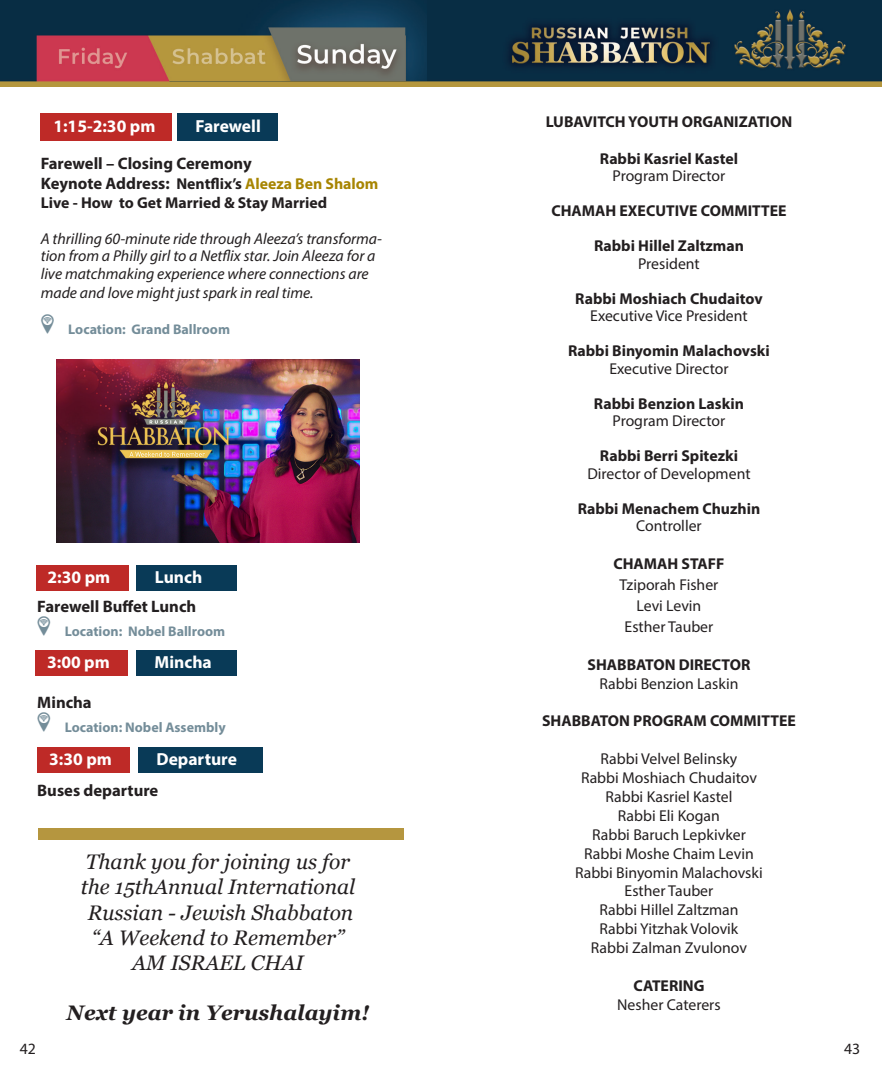
<style>
.page{position:relative;width:882px;height:1071px;background:#fff}
.page>*{position:absolute;margin:0;border:0;box-sizing:border-box;transform-origin:0 0}
.t1{font:italic 21px "Georgia";color:#231f20}
.t2{font:italic 700 21px "Georgia";color:#231f20}
.t3{font:700 17.5px "Myriad Pro";color:#fff}
.t4{font:700 16.62px "Myriad Pro";color:#231f20}
.t5{font:15.75px/18.9px "Myriad Pro";color:#231f20;text-align:center}
.t6{font:700 15.75px "Myriad Pro";color:#231f20}
.t7{font:italic 15.75px/18px "Myriad Pro";color:#231f20}
.t8{font:700 14px "Myriad Pro";color:#748d99}
.s1{font-size:15.75px}
.s2{font-size:15.75px;color:#a78502}
</style>
<div class="page">
<img style="left:0;top:0;width:427px;height:87px">
<div style="left:36px;top:565px;width:92px;height:26px;background:#be2a27"></div>
<div style="left:137px;top:565px;width:100px;height:26px;background:#093a57"></div>
<div style="left:35px;top:650px;width:93px;height:26px;background:#be2a27"></div>
<div style="left:136px;top:650px;width:100px;height:26px;background:#093a57"></div>
<div style="left:38px;top:828px;width:365px;height:12px;background:#b5963f"></div>
<div style="left:37px;top:747px;width:93px;height:26px;background:#be2a27"></div>
<div style="left:138px;top:747px;width:125px;height:26px;background:#093a57"></div>
<div style="left:41px;top:114px;width:131px;height:27px;background:#be2a27"></div>
<div style="left:177px;top:114px;width:100px;height:27px;background:#093a57"></div>
<img style="left:56px;top:359px;width:304px;height:183px">
<img style="left:427px;top:0;width:455px;height:87px">
<p class="t3" style="left:53px;top:115px;width:104px">1:15-2:30 pm</p>
<p class="t3" style="left:196px;top:115px;width:67px">Farewell</p>
<p class="t4" style="left:41px;top:152px;width:213px">Farewell – Closing Ceremony</p>
<p class="t4" style="left:41px;top:172px;width:339px">Keynote Address: <span class="s1">Nentflix’s</span> <span class="s2">Aleeza Ben Shalom</span></p>
<p class="t6" style="left:41px;top:192px;width:288px">Live - How to Get Married &amp; Stay Married</p>
<p class="t7" style="left:41px;top:229px;width:343px">A thrilling 60-minute ride through Aleeza’s transforma&shy;tion from a Philly girl to a Netflix star. Join Aleeza for a live matchmaking experience where connections are made and love might just spark in real time.</p>
<p class="t8" style="left:68px;top:320px;width:163px">Location: Grand Ballroom</p>
<p class="t3" style="left:48px;top:566px;width:64px">2:30 pm</p>
<p class="t3" style="left:155px;top:566px;width:49px">Lunch</p>
<p class="t4" style="left:37px;top:595px;width:161px">Farewell Buffet Lunch</p>
<p class="t8" style="left:65px;top:622px;width:162px">Location: Nobel Ballroom</p>
<p class="t3" style="left:47px;top:651px;width:64px">3:00 pm</p>
<p class="t3" style="left:155px;top:651px;width:59px">Mincha</p>
<p class="t4" style="left:37px;top:691px;width:56px">Mincha</p>
<p class="t8" style="left:65px;top:719px;width:162px">Location: Nobel Assembly</p>
<p class="t3" style="left:49px;top:748px;width:64px">3:30 pm</p>
<p class="t3" style="left:157px;top:748px;width:82px">Departure</p>
<p class="t4" style="left:37px;top:779px;width:123px">Buses departure</p>
<p class="t1" style="left:86px;top:849px;width:266px">Thank you for joining us for</p>
<p class="t1" style="left:81px;top:874px;width:276px">the 15thAnnual International</p>
<p class="t1" style="left:88px;top:899px;width:267px">Russian - Jewish Shabbaton</p>
<p class="t1" style="left:92px;top:924px;width:254px">“A Weekend to Remember”</p>
<p class="t1" style="left:132px;top:949px;width:173px">AM ISRAEL CHAI</p>
<p class="t2" style="left:67px;top:999px;width:304px">Next year in Yerushalayim!</p>
<p class="t6" style="left:546px;top:112px;width:248px">LUBAVITCH YOUTH ORGANIZATION</p>
<p class="t6" style="left:600px;top:148px;width:140px">Rabbi Kasriel Kastel</p>
<p class="t5" style="left:613px;top:166px;width:114px">Program Director</p>
<p class="t6" style="left:551px;top:200px;width:237px">CHAMAH EXECUTIVE COMMITTEE</p>
<p class="t6" style="left:594px;top:235px;width:151px">Rabbi Hillel Zaltzman</p>
<p class="t5" style="left:638px;top:254px;width:63px">President</p>
<p class="t6" style="left:575px;top:288px;width:189px">Rabbi Moshiach Chudaitov</p>
<p class="t5" style="left:590px;top:306px;width:159px">Executive Vice President</p>
<p class="t6" style="left:568px;top:340px;width:203px">Rabbi Binyomin Malachovski</p>
<p class="t5" style="left:609px;top:359px;width:121px">Executive Director</p>
<p class="t6" style="left:594px;top:393px;width:151px">Rabbi Benzion Laskin</p>
<p class="t5" style="left:613px;top:411px;width:114px">Program Director</p>
<p class="t6" style="left:600px;top:445px;width:140px">Rabbi Berri Spitezki</p>
<p class="t5" style="left:587px;top:464px;width:165px">Director of Development</p>
<p class="t6" style="left:578px;top:498px;width:184px">Rabbi Menachem Chuzhin</p>
<p class="t5" style="left:636px;top:516px;width:67px">Controller</p>
<p class="t6" style="left:613px;top:553px;width:113px">CHAMAH STAFF</p>
<p class="t5" style="left:620px;top:575px;width:100px">Tziporah Fisher</p>
<p class="t5" style="left:637px;top:596px;width:66px">Levi Levin</p>
<p class="t5" style="left:625px;top:617px;width:90px">Esther Tauber</p>
<p class="t6" style="left:588px;top:654px;width:164px">SHABBATON DIRECTOR</p>
<p class="t5" style="left:600px;top:674px;width:140px">Rabbi Benzion Laskin</p>
<p class="t6" style="left:542px;top:711px;width:255px">SHABBATON PROGRAM COMMITTEE</p>
<p class="t5" style="left:601px;top:749px;width:138px">Rabbi Velvel Belinsky</p>
<p class="t5" style="left:581px;top:768px;width:177px">Rabbi Moshiach Chudaitov</p>
<p class="t5" style="left:605px;top:787px;width:129px">Rabbi Kasriel Kastel</p>
<p class="t5" style="left:618px;top:806px;width:104px">Rabbi Eli Kogan</p>
<p class="t5" style="left:592px;top:825px;width:155px">Rabbi Baruch Lepkivker</p>
<p class="t5" style="left:584px;top:844px;width:171px">Rabbi Moshe Chaim Levin</p>
<p class="t5" style="left:575px;top:863px;width:189px">Rabbi Binyomin Malachovski</p>
<p class="t5" style="left:625px;top:881px;width:90px">Esther Tauber</p>
<p class="t5" style="left:599px;top:900px;width:141px">Rabbi Hillel Zaltzman</p>
<p class="t5" style="left:591px;top:919px;width:158px">Rabbi Yitzhak Volovik<br>Rabbi Zalman Zvulonov</p>
<p class="t6" style="left:633px;top:975px;width:73px">CATERING</p>
<p class="t5" style="left:617px;top:995px;width:105px">Nesher Caterers</p>
<p class="t5" style="left:20px;top:1039px;width:18px">42</p>
<p class="t5" style="left:844px;top:1039px;width:18px">43</p>
</div>
